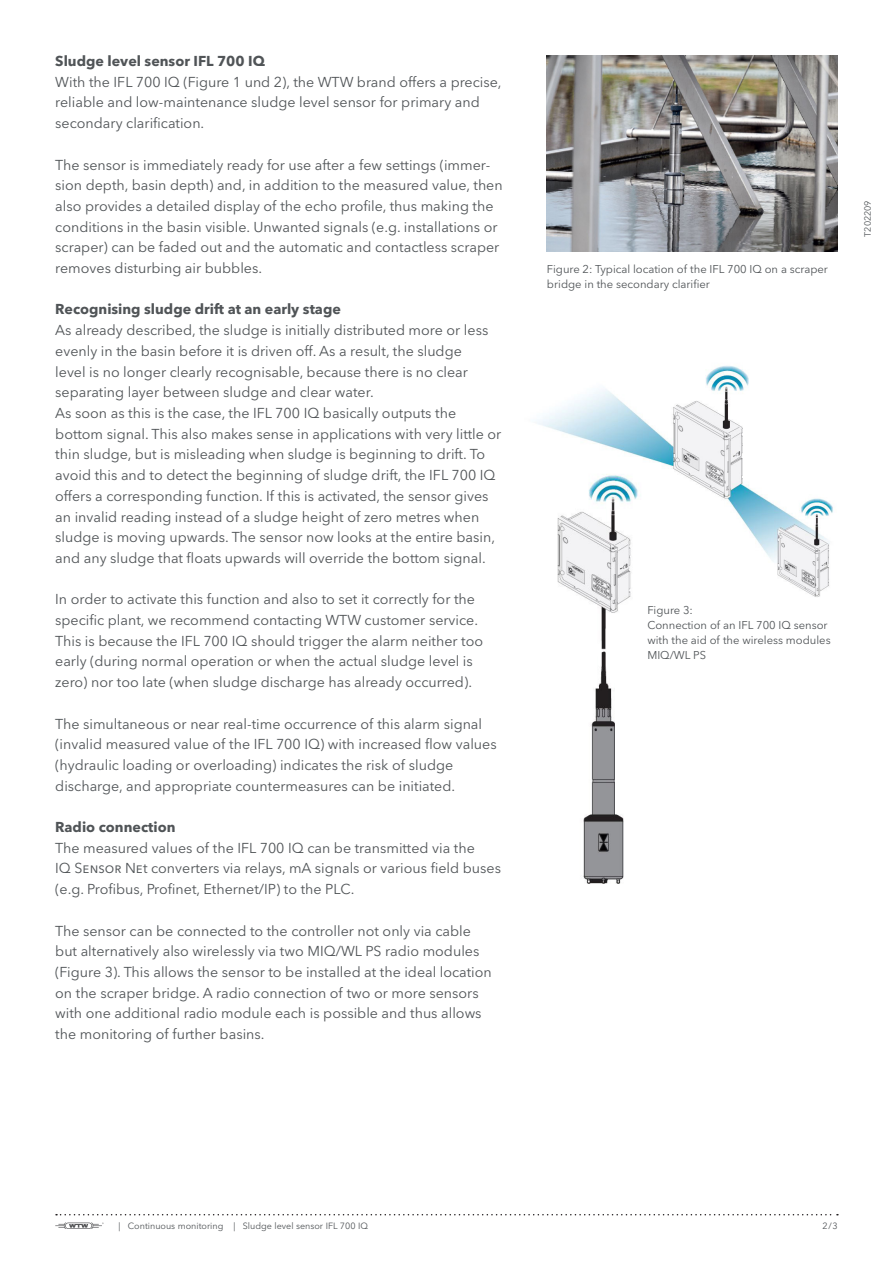
<style>
.page{position:relative;width:893px;height:1263px;background:#fff}
.page>*{position:absolute;margin:0;border:0;box-sizing:border-box;transform-origin:0 0}
.Body_text{font:14.25px/20.7px "Avenir Next LT Pro";color:#505457}
.Body_text-2{font:700 14.25px "Avenir Next LT Pro";color:#505457}
.small_body_text{font:11.25px/15px "Avenir Next LT Pro";color:#505457}
.t1{font:9px "Avenir Next LT Pro";color:#505457}
</style>
<div class="page">
<img style="left:537px;top:365px;width:296px;height:232px">
<img style="left:547px;top:55px;width:291px;height:197px">
<img style="left:537px;top:465px;width:109px;height:419px">
<svg style="left:56px;top:1214px;width:782px;height:1px"></svg>
<svg style="left:55px;top:1222px;width:49px;height:7px"></svg>
<p class="Body_text-2" style="left:55px;top:52px;width:211px">Sludge level sensor IFL 700 IQ</p>
<p class="Body_text" style="left:55px;top:71px;width:448px">With the IFL 700 IQ (Figure 1 und 2), the WTW brand offers a precise, reliable and low-maintenance sludge level sensor for primary and secondary clarification.</p>
<p class="Body_text" style="left:55px;top:154px;width:449px">The sensor is immediately ready for use after a few settings (immer&shy;sion depth, basin depth) and, in addition to the measured value, then also provides a detailed display of the echo profile, thus making the conditions in the basin visible. Unwanted signals (e.g. installations or scraper) can be faded out and the automatic and contactless scraper removes disturbing air bubbles.</p>
<p class="Body_text-2" style="left:55px;top:301px;width:287px">Recognising sludge drift at an early stage</p>
<p class="Body_text" style="left:55px;top:320px;width:435px">As already described, the sludge is initially distributed more or less evenly in the basin before it is driven off. As a result, the sludge level is no longer clearly recognisable, because there is no clear separating layer between sludge and clear water.</p>
<p class="Body_text" style="left:55px;top:403px;width:448px">As soon as this is the case, the IFL 700 IQ basically outputs the bottom signal. This also makes sense in applications with very little or thin sludge, but is misleading when sludge is beginning to drift. To avoid this and to detect the beginning of sludge drift, the IFL 700 IQ offers a corresponding function. If this is activated, the sensor gives an invalid reading instead of a sludge height of zero metres when sludge is moving upwards. The sensor now looks at the entire basin, and any sludge that floats upwards will override the bottom signal.</p>
<p class="Body_text" style="left:55px;top:589px;width:429px">In order to activate this function and also to set it correctly for the specific plant, we recommend contacting WTW customer service.<br>This is because the IFL 700 IQ should trigger the alarm neither too early (during normal operation or when the actual sludge level is zero) nor too late (when sludge discharge has already occurred).</p>
<p class="Body_text" style="left:55px;top:713px;width:443px">The simultaneous or near real-time occurrence of this alarm signal (invalid measured value of the IFL 700 IQ) with increased flow values (hydraulic loading or overloading) indicates the risk of sludge discharge, and appropriate countermeasures can be initiated.</p>
<p class="Body_text-2" style="left:55px;top:818px;width:122px">Radio connection</p>
<p class="Body_text" style="left:55px;top:837px;width:447px">The measured values of the IFL 700 IQ can be transmitted via the<br>IQ Sensor Net converters via relays, mA signals or various field buses (e.g. Profibus, Profinet, Ethernet/IP) to the PLC.</p>
<p class="Body_text" style="left:55px;top:920px;width:438px">The sensor can be connected to the controller not only via cable but alternatively also wirelessly via two MIQ/WL PS radio modules (Figure 3). This allows the sensor to be installed at the ideal location on the scraper bridge. A radio connection of two or more sensors with one additional radio module each is possible and thus allows the monitoring of further basins.</p>
<p class="small_body_text" style="left:547px;top:261px;width:283px">Figure 2: Typical location of the IFL 700 IQ on a scraper bridge in the secondary clarifier</p>
<p class="t1" style="left:862px;top:237px;width:38px;rotate:-90deg">T202209</p>
<p class="small_body_text" style="left:647px;top:603px;width:47px">Figure 3:</p>
<p class="small_body_text" style="left:647px;top:618px;width:185px">Connection of an IFL 700 IQ sensor with the aid of the wireless modules<br>MIQ/WL PS</p>
<p class="t1" style="left:118px;top:1220px;width:251px">| Continuous monitoring | Sludge level sensor IFL 700 IQ</p>
<p class="t1" style="left:823px;top:1220px;width:17px">2/3</p>
</div>
